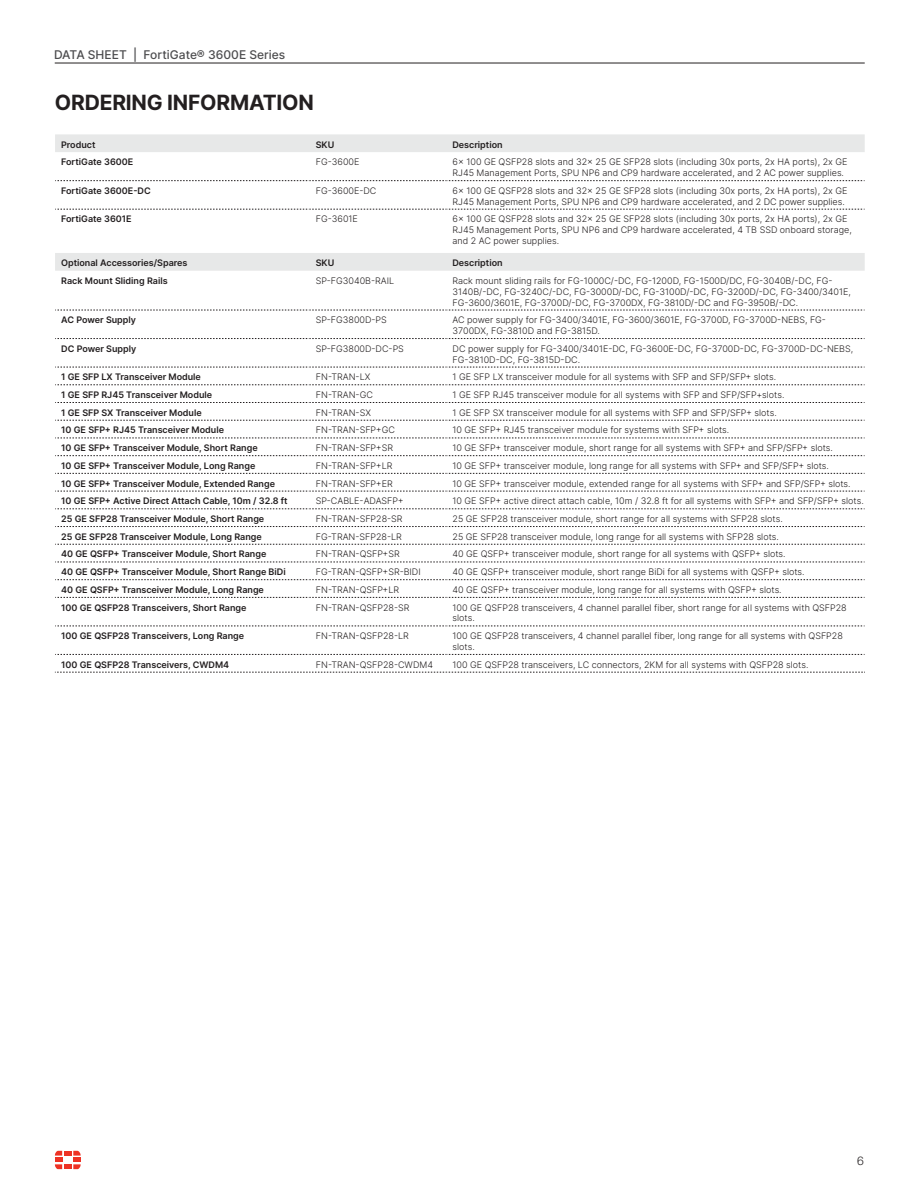
<style>
.page{position:relative;width:918px;height:1188px;background:#fff}
.page>*{position:absolute;margin:0;border:0;box-sizing:border-box;transform-origin:0 0}
.SECTION_headings{font:700 21px "Inter";letter-spacing:-.01em;color:#231f20}
.t1{font:500 12px "Inter";color:#4d4d4f}
.t2{font:300 12px "Helvetica Neue LT Pro";color:#231f20}
.Table_body{font:300 9px/10.8px "Inter";color:#231f20}
.Table_Body_Side{font:600 9px "Inter";color:#231f20}
.Table_Subheader{font:600 9px "Inter";color:#231f20}
</style>
<div class="page">
<svg style="left:55px;top:1151px;width:26px;height:18px"></svg>
<hr style="left:55px;top:63px;width:810px;height:1px;background:#231f20">
<svg style="left:55px;top:134px;width:810px;height:137px"></svg>
<svg style="left:55px;top:180px;width:810px;height:1px"></svg>
<svg style="left:55px;top:209px;width:810px;height:1px"></svg>
<svg style="left:55px;top:310px;width:810px;height:1px"></svg>
<svg style="left:55px;top:338px;width:810px;height:1px"></svg>
<svg style="left:55px;top:367px;width:810px;height:1px"></svg>
<svg style="left:55px;top:385px;width:810px;height:1px"></svg>
<svg style="left:55px;top:402px;width:810px;height:1px"></svg>
<svg style="left:55px;top:420px;width:810px;height:1px"></svg>
<svg style="left:55px;top:438px;width:810px;height:1px"></svg>
<svg style="left:55px;top:455px;width:810px;height:1px"></svg>
<svg style="left:55px;top:473px;width:810px;height:1px"></svg>
<svg style="left:55px;top:491px;width:810px;height:1px"></svg>
<svg style="left:55px;top:509px;width:810px;height:1px"></svg>
<svg style="left:55px;top:526px;width:810px;height:1px"></svg>
<svg style="left:55px;top:544px;width:810px;height:1px"></svg>
<svg style="left:55px;top:562px;width:810px;height:1px"></svg>
<svg style="left:55px;top:579px;width:810px;height:1px"></svg>
<svg style="left:55px;top:597px;width:810px;height:1px"></svg>
<svg style="left:55px;top:626px;width:810px;height:1px"></svg>
<svg style="left:55px;top:654px;width:810px;height:1px"></svg>
<svg style="left:55px;top:672px;width:810px;height:1px"></svg>
<h2 class="t1" style="left:54px;top:46px;width:233px">DATA SHEET | FortiGate® 3600E Series</h2>
<p class="SECTION_headings" style="left:55px;top:87px;width:260px">ORDERING INFORMATION</p>
<p class="Table_Subheader" style="left:61px;top:138px;width:36px">Product</p>
<p class="Table_Subheader" style="left:316px;top:138px;width:20px">SKU</p>
<p class="Table_Subheader" style="left:452px;top:138px;width:52px">Description</p>
<p class="Table_Body_Side" style="left:61px;top:156px;width:74px">FortiGate 3600E</p>
<p class="Table_body" style="left:316px;top:156px;width:45px">FG-3600E</p>
<p class="Table_body" style="left:453px;top:156px;width:396px">6x 100 GE QSFP28 slots and 32x 25 GE SFP28 slots (including 30x ports, 2x HA ports), 2x GE<br>RJ45 Management Ports, SPU NP6 and CP9 hardware accelerated, and 2 AC power supplies.</p>
<p class="Table_Body_Side" style="left:61px;top:184px;width:91px">FortiGate 3600E-DC</p>
<p class="Table_body" style="left:316px;top:185px;width:62px">FG-3600E-DC</p>
<p class="Table_body" style="left:453px;top:185px;width:396px">6x 100 GE QSFP28 slots and 32x 25 GE SFP28 slots (including 30x ports, 2x HA ports), 2x GE<br>RJ45 Management Ports, SPU NP6 and CP9 hardware accelerated, and 2 DC power supplies.</p>
<p class="Table_Body_Side" style="left:61px;top:213px;width:72px">FortiGate 3601E</p>
<p class="Table_body" style="left:316px;top:214px;width:43px">FG-3601E</p>
<p class="Table_body" style="left:453px;top:214px;width:401px">6x 100 GE QSFP28 slots and 32x 25 GE SFP28 slots (including 30x ports, 2x HA ports), 2x GE<br>RJ45 Management Ports, SPU NP6 and CP9 hardware accelerated, 4 TB SSD onboard storage, and 2 AC power supplies.</p>
<p class="Table_Subheader" style="left:61px;top:256px;width:128px">Optional Accessories/Spares</p>
<p class="Table_Subheader" style="left:316px;top:256px;width:20px">SKU</p>
<p class="Table_Subheader" style="left:452px;top:256px;width:52px">Description</p>
<p class="Table_Body_Side" style="left:61px;top:274px;width:108px">Rack Mount Sliding Rails</p>
<p class="Table_body" style="left:316px;top:275px;width:80px">SP-FG3040B-RAIL</p>
<p class="Table_body" style="left:453px;top:275px;width:400px">Rack mount sliding rails for FG-1000C/-DC, FG-1200D, FG-1500D/DC, FG-3040B/-DC, FG-<br>3140B/-DC, FG-3240C/-DC, FG-3000D/-DC, FG-3100D/-DC, FG-3200D/-DC, FG-3400/3401E,<br>FG-3600/3601E, FG-3700D/-DC, FG-3700DX, FG-3810D/-DC and FG-3950B/-DC.</p>
<p class="Table_Body_Side" style="left:61px;top:313px;width:76px">AC Power Supply</p>
<p class="Table_body" style="left:316px;top:314px;width:72px">SP-FG3800D-PS</p>
<p class="Table_body" style="left:453px;top:314px;width:375px">AC power supply for FG-3400/3401E, FG-3600/3601E, FG-3700D, FG-3700D-NEBS, FG-<br>3700DX, FG-3810D and FG-3815D.</p>
<p class="Table_Body_Side" style="left:61px;top:342px;width:77px">DC Power Supply</p>
<p class="Table_body" style="left:316px;top:343px;width:90px">SP-FG3800D-DC-PS</p>
<p class="Table_body" style="left:453px;top:343px;width:402px">DC power supply for FG-3400/3401E-DC, FG-3600E-DC, FG-3700D-DC, FG-3700D-DC-NEBS,<br>FG-3810D-DC, FG-3815D-DC.</p>
<p class="Table_Body_Side" style="left:61px;top:370px;width:141px">1 GE SFP LX Transceiver Module</p>
<p class="Table_body" style="left:316px;top:371px;width:56px">FN-TRAN-LX</p>
<p class="Table_body" style="left:453px;top:371px;width:325px">1 GE SFP LX transceiver module for all systems with SFP and SFP/SFP+ slots.</p>
<p class="Table_Body_Side" style="left:61px;top:388px;width:153px">1 GE SFP RJ45 Transceiver Module</p>
<p class="Table_body" style="left:316px;top:389px;width:58px">FN-TRAN-GC</p>
<p class="Table_body" style="left:453px;top:389px;width:333px">1 GE SFP RJ45 transceiver module for all systems with SFP and SFP/SFP+slots.</p>
<p class="Table_Body_Side" style="left:61px;top:406px;width:142px">1 GE SFP SX Transceiver Module</p>
<p class="Table_body" style="left:316px;top:407px;width:56px">FN-TRAN-SX</p>
<p class="Table_body" style="left:453px;top:407px;width:326px">1 GE SFP SX transceiver module for all systems with SFP and SFP/SFP+ slots.</p>
<p class="Table_Body_Side" style="left:61px;top:424px;width:164px">10 GE SFP+ RJ45 Transceiver Module</p>
<p class="Table_body" style="left:316px;top:425px;width:80px">FN-TRAN-SFP+GC</p>
<p class="Table_body" style="left:453px;top:425px;width:278px">10 GE SFP+ RJ45 transceiver module for systems with SFP+ slots.</p>
<p class="Table_Body_Side" style="left:61px;top:441px;width:198px">10 GE SFP+ Transceiver Module, Short Range</p>
<p class="Table_body" style="left:316px;top:442px;width:79px">FN-TRAN-SFP+SR</p>
<p class="Table_body" style="left:453px;top:442px;width:382px">10 GE SFP+ transceiver module, short range for all systems with SFP+ and SFP/SFP+ slots.</p>
<p class="Table_Body_Side" style="left:61px;top:459px;width:196px">10 GE SFP+ Transceiver Module, Long Range</p>
<p class="Table_body" style="left:316px;top:460px;width:78px">FN-TRAN-SFP+LR</p>
<p class="Table_body" style="left:453px;top:460px;width:378px">10 GE SFP+ transceiver module, long range for all systems with SFP+ and SFP/SFP+ slots.</p>
<p class="Table_Body_Side" style="left:61px;top:477px;width:215px">10 GE SFP+ Transceiver Module, Extended Range</p>
<p class="Table_body" style="left:316px;top:478px;width:78px">FN-TRAN-SFP+ER</p>
<p class="Table_body" style="left:453px;top:478px;width:400px">10 GE SFP+ transceiver module, extended range for all systems with SFP+ and SFP/SFP+ slots.</p>
<p class="Table_Body_Side" style="left:61px;top:494px;width:228px">10 GE SFP+ Active Direct Attach Cable, 10m / 32.8 ft</p>
<p class="Table_body" style="left:316px;top:495px;width:89px">SP-CABLE-ADASFP+</p>
<p class="Table_body" style="left:453px;top:495px;width:413px">10 GE SFP+ active direct attach cable, 10m / 32.8 ft for all systems with SFP+ and SFP/SFP+ slots.</p>
<p class="Table_Body_Side" style="left:61px;top:512px;width:205px">25 GE SFP28 Transceiver Module, Short Range</p>
<p class="Table_body" style="left:316px;top:513px;width:88px">FN-TRAN-SFP28-SR</p>
<p class="Table_body" style="left:453px;top:513px;width:332px">25 GE SFP28 transceiver module, short range for all systems with SFP28 slots.</p>
<p class="Table_Body_Side" style="left:61px;top:530px;width:202px">25 GE SFP28 Transceiver Module, Long Range</p>
<p class="Table_body" style="left:316px;top:531px;width:87px">FG-TRAN-SFP28-LR</p>
<p class="Table_body" style="left:453px;top:531px;width:328px">25 GE SFP28 transceiver module, long range for all systems with SFP28 slots.</p>
<p class="Table_Body_Side" style="left:61px;top:548px;width:207px">40 GE QSFP+ Transceiver Module, Short Range</p>
<p class="Table_body" style="left:316px;top:549px;width:85px">FN-TRAN-QSFP+SR</p>
<p class="Table_body" style="left:453px;top:549px;width:335px">40 GE QSFP+ transceiver module, short range for all systems with QSFP+ slots.</p>
<p class="Table_Body_Side" style="left:61px;top:565px;width:226px">40 GE QSFP+ Transceiver Module, Short Range BiDi</p>
<p class="Table_body" style="left:316px;top:566px;width:106px">FG-TRAN-QSFP+SR-BIDI</p>
<p class="Table_body" style="left:453px;top:566px;width:354px">40 GE QSFP+ transceiver module, short range BiDi for all systems with QSFP+ slots.</p>
<p class="Table_Body_Side" style="left:61px;top:583px;width:204px">40 GE QSFP+ Transceiver Module, Long Range</p>
<p class="Table_body" style="left:316px;top:584px;width:85px">FN-TRAN-QSFP+LR</p>
<p class="Table_body" style="left:453px;top:584px;width:331px">40 GE QSFP+ transceiver module, long range for all systems with QSFP+ slots.</p>
<p class="Table_Body_Side" style="left:61px;top:601px;width:187px">100 GE QSFP28 Transceivers, Short Range</p>
<p class="Table_body" style="left:316px;top:602px;width:95px">FN-TRAN-QSFP28-SR</p>
<p class="Table_body" style="left:453px;top:602px;width:396px">100 GE QSFP28 transceivers, 4 channel parallel fiber, short range for all systems with QSFP28 slots.</p>
<p class="Table_Body_Side" style="left:61px;top:629px;width:184px">100 GE QSFP28 Transceivers, Long Range</p>
<p class="Table_body" style="left:316px;top:630px;width:94px">FN-TRAN-QSFP28-LR</p>
<p class="Table_body" style="left:453px;top:630px;width:392px">100 GE QSFP28 transceivers, 4 channel parallel fiber, long range for all systems with QSFP28 slots.</p>
<p class="Table_Body_Side" style="left:61px;top:658px;width:169px">100 GE QSFP28 Transceivers, CWDM4</p>
<p class="Table_body" style="left:316px;top:659px;width:119px">FN-TRAN-QSFP28-CWDM4</p>
<p class="Table_body" style="left:453px;top:659px;width:357px">100 GE QSFP28 transceivers, LC connectors, 2KM for all systems with QSFP28 slots.</p>
<h2 class="t2" style="left:857px;top:1154px;width:8px">6</h2>
</div>
